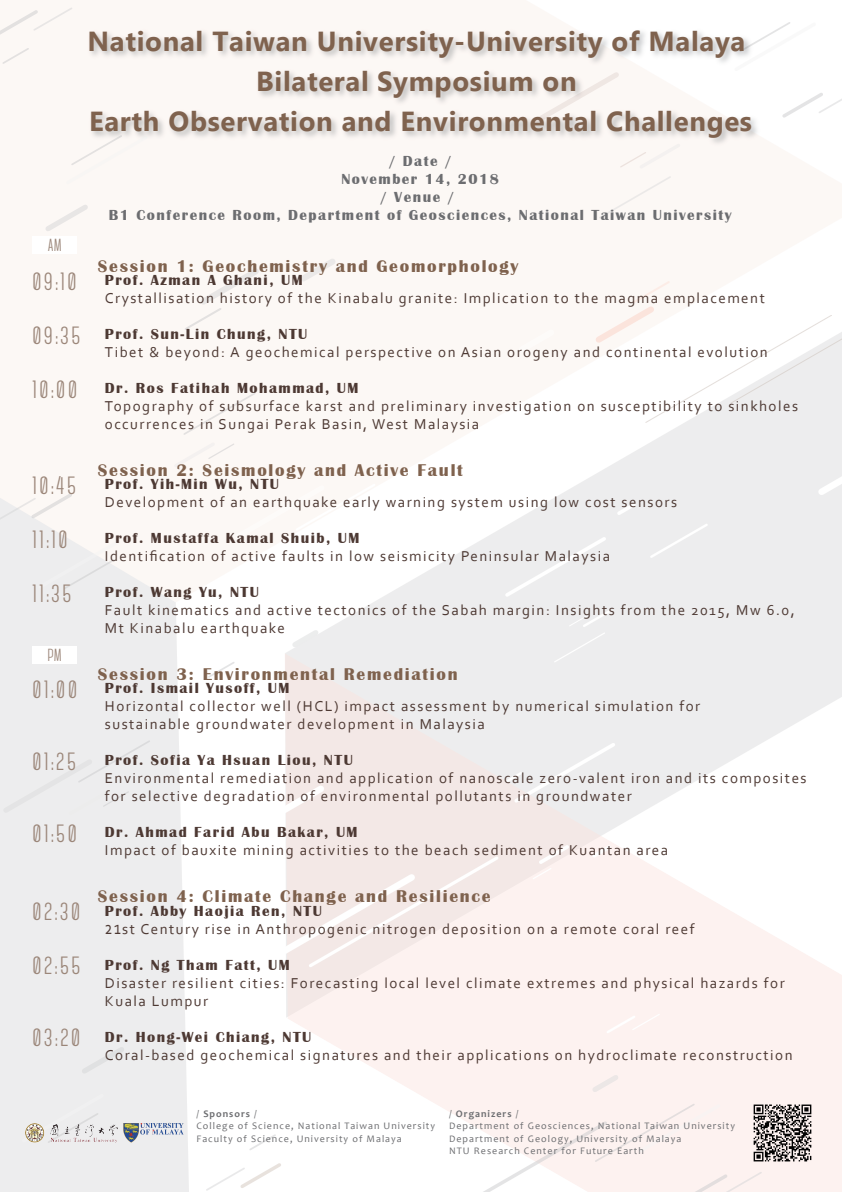
<style>
.page{position:relative;width:842px;height:1192px;background:#fff}
.page>*{position:absolute;margin:0;border:0;box-sizing:border-box;transform-origin:0 0}
.t1{font:700 27.5px/40px "Gadugi";letter-spacing:.025em;color:#7f624e;text-align:center}
.t2{font:700 25px/54px "Canter";letter-spacing:.1em;color:#9b8679}
.t3{font:700 17.5px "Britannic";letter-spacing:.1em;color:#7f624e}
.t4{font:700 17.5px "Canter";color:#9b8679}
.t5{font:15px/18px "Corbel";letter-spacing:.1em;color:#4d3933}
.t6{font:700 15px "Britannic";letter-spacing:.1em;color:#4d3933}
.t7{font:700 15px/18px "Britannic";letter-spacing:.1em;color:#6c6d70;text-align:center}
.t8{font:10px/12.5px "Candara";letter-spacing:.1em;color:#6c6d70}
.s1{font-size:19.5px}
.s2{font-weight:700}
</style>
<div class="page">
<div style="left:0;top:0;width:842px;height:1192px;background:linear-gradient(to right,#f7f4f3,#f9f5f4)"></div>
<img style="left:83px;top:23px;width:682px;height:125px">
<img style="left:124px;top:1118px;width:60px;height:30px">
<img style="left:26px;top:1123px;width:92px;height:20px">
<img style="left:749px;top:1099px;width:67px;height:67px">
<div style="left:32px;top:646px;width:45px;height:18px;background:#fff"></div>
<div style="left:32px;top:236px;width:45px;height:17px;background:#fff"></div>
<p class="t4" style="left:48px;top:236px;width:15px">AM</p>
<h2 class="t2" style="left:32px;top:254px;width:50px">09:10<br>09:35<br>10:00</h2>
<h2 class="t2" style="left:32px;top:459px;width:45px">10:45<br>11:10<br>11:35</h2>
<p class="t4" style="left:48px;top:646px;width:16px">PM</p>
<h2 class="t2" style="left:32px;top:663px;width:46px">01:00</h2>
<h2 class="t2" style="left:32px;top:735px;width:45px">01:25</h2>
<h2 class="t2" style="left:32px;top:807px;width:46px">01:50</h2>
<h2 class="t2" style="left:32px;top:885px;width:49px">02:30<br>02:55</h2>
<h2 class="t2" style="left:32px;top:1011px;width:49px">03:20</h2>
<h1 class="t1" style="left:88px;top:21px;width:666px">National Taiwan University-University of Malaya<br>Bilateral Symposium on<br>Earth Observation and Environmental Challenges</h1>
<p class="t7" style="left:341px;top:152px;width:159px">/ Date /<br>November 14, 2018</p>
<p class="t7" style="left:109px;top:188px;width:624px">/ Venue /<br>B1 Conference Room, Department of Geosciences, National Taiwan University</p>
<p class="t3" style="left:98px;top:256px;width:422px">Session 1: Geochemistry and Geomorphology</p>
<p class="t6" style="left:105px;top:272px;width:199px">Prof. Azman A Ghani, UM</p>
<p class="t5" style="left:105px;top:289px;width:661px">Crystallisation history of the Kinabalu granite: Implication to the magma emplacement</p>
<p class="t6" style="left:105px;top:326px;width:204px">Prof. Sun-Lin Chung, NTU</p>
<p class="t5" style="left:105px;top:343px;width:664px">Tibet &amp; beyond: A geochemical perspective on Asian orogeny and continental evolution</p>
<p class="t6" style="left:105px;top:380px;width:255px">Dr. Ros Fatihah Mohammad, UM</p>
<p class="t5" style="left:105px;top:397px;width:695px">Topography of subsurface karst and preliminary investigation on susceptibility to sinkholes occurrences in Sungai Perak Basin, West Malaysia</p>
<p class="t3" style="left:98px;top:460px;width:366px">Session 2: Seismology and Active Fault</p>
<p class="t6" style="left:105px;top:476px;width:176px">Prof. Yih-Min Wu, NTU</p>
<p class="t5" style="left:105px;top:493px;width:574px">Development of an earthquake early warning system using low cost sensors</p>
<p class="t6" style="left:105px;top:530px;width:256px">Prof. Mustaffa Kamal Shuib, UM</p>
<p class="t5" style="left:105px;top:547px;width:507px">Identification of active faults in low seismicity Peninsular Malaysia</p>
<p class="t6" style="left:105px;top:584px;width:155px">Prof. Wang Yu, NTU</p>
<p class="t5" style="left:105px;top:601px;width:691px">Fault kinematics and active tectonics of the Sabah margin: Insights from the 2015, Mw 6.0,<br>Mt Kinabalu earthquake</p>
<p class="t3" style="left:98px;top:664px;width:361px">Session 3: Environmental Remediation</p>
<p class="t6" style="left:105px;top:680px;width:186px">Prof. Ismail Yusoff, UM</p>
<p class="t5" style="left:105px;top:697px;width:597px">Horizontal collector well (HCL) impact assessment by numerical simulation for sustainable groundwater development in Malaysia</p>
<p class="t6" style="left:105px;top:752px;width:249px">Prof. Sofia Ya Hsuan Liou, NTU</p>
<p class="t5" style="left:105px;top:769px;width:703px">Environmental remediation and application of nanoscale zero-valent iron and its composites for selective degradation of environmental pollutants in groundwater</p>
<p class="t6" style="left:105px;top:824px;width:254px">Dr. Ahmad Farid Abu Bakar, UM</p>
<p class="t5" style="left:105px;top:841px;width:565px">Impact of bauxite mining activities to the beach sediment of Kuantan area</p>
<p class="t3" style="left:98px;top:887px;width:394px">Session 4: Climate Change and Resilience</p>
<p class="t6" style="left:105px;top:902px;width:218px">Prof. Abby Haojia Ren, NTU</p>
<p class="t5" style="left:105px;top:919px;width:591px"><span class="s1">21</span>st Century rise in Anthropogenic nitrogen deposition on a remote coral reef</p>
<p class="t6" style="left:105px;top:956px;width:187px">Prof. Ng Tham Fatt, UM</p>
<p class="t5" style="left:105px;top:973px;width:681px">Disaster resilient cities: Forecasting local level climate extremes and physical hazards for<br>Kuala Lumpur</p>
<p class="t6" style="left:105px;top:1028px;width:208px">Dr. Hong-Wei Chiang, NTU</p>
<p class="t5" style="left:105px;top:1045px;width:689px">Coral-based geochemical signatures and their applications on hydroclimate reconstruction</p>
<p class="t8" style="left:196px;top:1107px;width:240px">/ <span class="s2">Sponsors</span> /<br>College of Science, National Taiwan University<br>Faculty of Science, University of Malaya</p>
<p class="t8" style="left:449px;top:1107px;width:287px">/ <span class="s2">Organizers</span> /<br>Department of Geosciences, National Taiwan University Department of Geology, University of Malaya<br>NTU Research Center for Future Earth</p>
</div>
